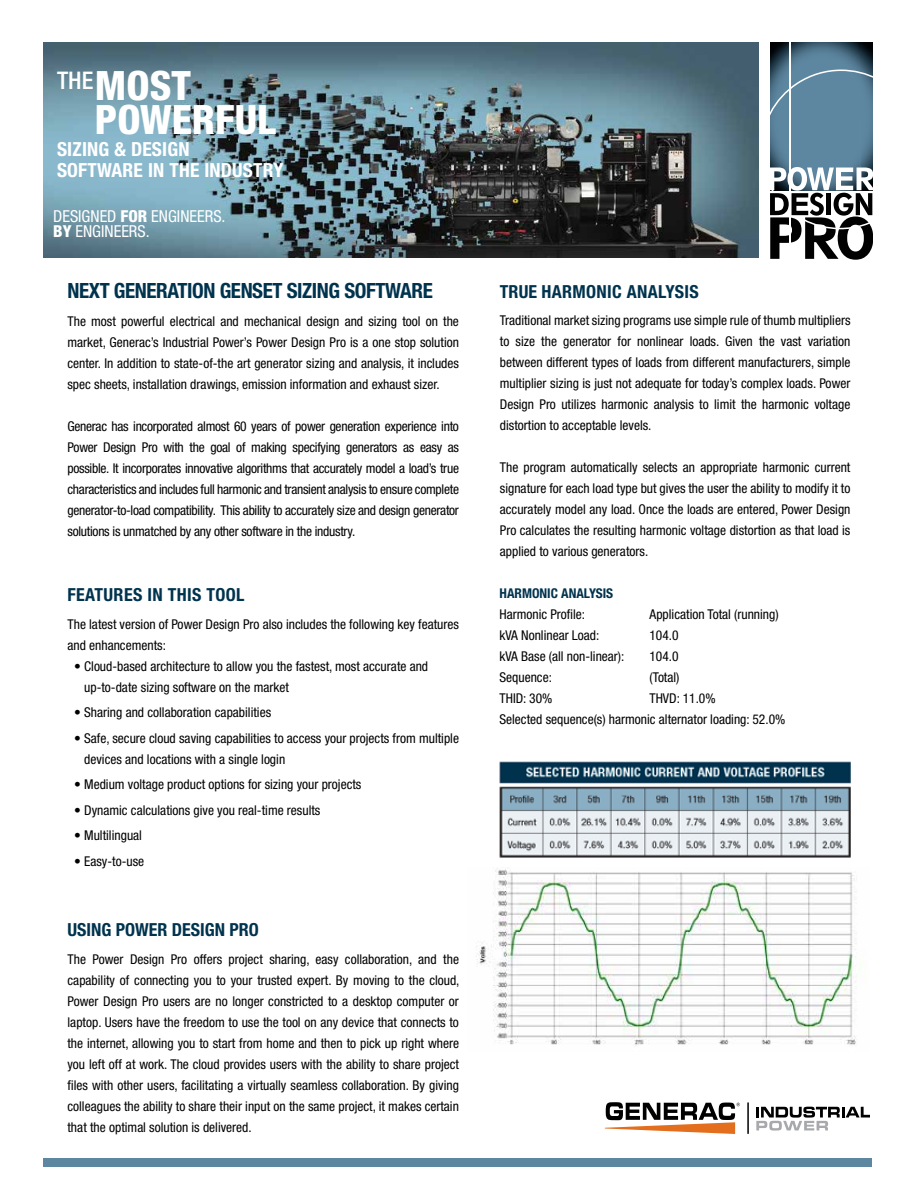
<style>
.page{position:relative;width:918px;height:1188px;background:#fff}
.page>*{position:absolute;margin:0;border:0;box-sizing:border-box;transform-origin:0 0}
.t1{font:800 condensed 40.5px/34px "Helvetica Neue LT Std";color:#fff}
.t2{font:500 condensed 24.3px "Helvetica Neue LT Std";color:#fff}
.t3{font:700 condensed 21px "Helvetica Neue LT Std";letter-spacing:-.02em;color:#00334e}
.t4{font:700 condensed 19.5px/21px "Helvetica Neue LT Std";letter-spacing:.01em;color:#fff}
.t5{font:700 condensed 18px "Helvetica Neue LT Std";letter-spacing:.02em;color:#00334e}
.t6{font:700 condensed 18px "Helvetica Neue LT Std";color:#00334e}
.t7{font:condensed 16.5px/15px "Helvetica Neue LT Std";color:#fff}
.t8{font:condensed 13.5px/21px "Helvetica Neue LT Std";color:#000;text-align:justify}
.t9{font:700 condensed 13.5px "Helvetica Neue LT Std";color:#00334e}
.s1{font-weight:800}
</style>
<div class="page">
<img style="left:770px;top:42px;width:103px;height:28px">
<hr style="left:789px;top:42px;width:1px;height:201px;background:#fff">
<svg style="left:770px;top:70px;width:103px;height:190px"></svg>
<img style="left:476px;top:869px;width:385px;height:176px">
<img style="left:44px;top:42px;width:715px;height:215px">
<div style="left:44px;top:1158px;width:828px;height:8px;background:#5d87a1"></div>
<svg style="left:605px;top:1102px;width:135px;height:32px"></svg>
<hr style="left:747px;top:1102px;width:2px;height:32px;background:#000">
<svg style="left:756px;top:1107px;width:114px;height:24px"></svg>
<img style="left:500px;top:761px;width:350px;height:97px">
<h1 class="t1" style="left:95px;top:68px;width:183px">MOST<br>POWERFUL</h1>
<h2 class="t2" style="left:57px;top:66px;width:38px">THE</h2>
<h3 class="t4" style="left:57px;top:138px;width:228px">SIZING &amp; DESIGN<br>SOFTWARE IN THE INDUSTRY</h3>
<p class="t7" style="left:53px;top:209px;width:174px">DESIGNED <span class="s1">FOR</span> ENGINEERS.<br><span class="s1">BY</span> ENGINEERS.</p>
<h3 class="t3" style="left:68px;top:278px;width:367px">NEXT GENERATION GENSET SIZING SOFTWARE</h3>
<p class="t8" style="left:68px;top:311px;width:393px">The most powerful electrical and mechanical design and sizing tool on the market, Generac’s Industrial Power’s Power Design Pro is a one stop solution center. In addition to state-of-the art generator sizing and analysis, it includes spec sheets, installation drawings, emission information and exhaust sizer.</p>
<p class="t8" style="left:68px;top:416px;width:393px">Generac has incorporated almost 60 years of power generation experience into Power Design Pro with the goal of making specifying generators as easy as possible. It incorporates innovative algorithms that accurately model a load’s true characteristics and includes full harmonic and transient analysis to ensure complete generator-to-load compatibility. This ability to accurately size and design generator solutions is unmatched by any other software in the industry.</p>
<h3 class="t5" style="left:68px;top:584px;width:179px">FEATURES IN THIS TOOL</h3>
<p class="t8" style="left:68px;top:613px;width:393px">The latest version of Power Design Pro also includes the following key features and enhancements:</p>
<p class="t8" style="left:84px;top:655px;width:345px;text-indent:-10px">• Cloud-based architecture to allow you the fastest, most accurate and up-to-date sizing software on the market</p>
<p class="t8" style="left:74px;top:702px;width:198px">• Sharing and collaboration capabilities</p>
<p class="t8" style="left:84px;top:727px;width:376px;text-indent:-10px">• Safe, secure cloud saving capabilities to access your projects from multiple devices and locations with a single login</p>
<p class="t8" style="left:74px;top:774px;width:289px">• Medium voltage product options for sizing your projects</p>
<p class="t8" style="left:74px;top:799px;width:248px">• Dynamic calculations give you real-time results</p>
<p class="t8" style="left:74px;top:825px;width:69px">• Multilingual</p>
<p class="t8" style="left:74px;top:850px;width:71px">• Easy-to-use</p>
<h3 class="t6" style="left:68px;top:919px;width:193px">USING POWER DESIGN PRO</h3>
<p class="t8" style="left:68px;top:948px;width:394px">The Power Design Pro offers project sharing, easy collaboration, and the capability of connecting you to your trusted expert. By moving to the cloud, Power Design Pro users are no longer constricted to a desktop computer or laptop. Users have the freedom to use the tool on any device that connects to the internet, allowing you to start from home and then to pick up right where you left off at work. The cloud provides users with the ability to share project files with other users, facilitating a virtually seamless collaboration. By giving colleagues the ability to share their input on the same project, it makes certain that the optimal solution is delivered.</p>
<h3 class="t5" style="left:500px;top:280px;width:200px">TRUE HARMONIC ANALYSIS</h3>
<p class="t8" style="left:500px;top:310px;width:352px">Traditional market sizing programs use simple rule of thumb multipliers to size the generator for nonlinear loads. Given the vast variation between different types of loads from different manufacturers, simple multiplier sizing is just not adequate for today’s complex loads. Power Design Pro utilizes harmonic analysis to limit the harmonic voltage distortion to acceptable levels.</p>
<p class="t8" style="left:500px;top:457px;width:352px">The program automatically selects an appropriate harmonic current signature for each load type but gives the user the ability to modify it to accurately model any load. Once the loads are entered, Power Design Pro calculates the resulting harmonic voltage distortion as that load is applied to various generators.</p>
<p class="t9" style="left:500px;top:585px;width:115px">HARMONIC ANALYSIS</p>
<p class="t8" style="left:500px;top:603px;width:87px">Harmonic Profile:</p>
<p class="t8" style="left:649px;top:603px;width:131px">Application Total (running)</p>
<p class="t8" style="left:500px;top:624px;width:101px">kVA Nonlinear Load:</p>
<p class="t8" style="left:649px;top:624px;width:31px">104.0</p>
<p class="t8" style="left:500px;top:645px;width:126px">kVA Base (all non-linear):</p>
<p class="t8" style="left:649px;top:645px;width:31px">104.0</p>
<p class="t8" style="left:500px;top:666px;width:54px">Sequence:</p>
<p class="t8" style="left:649px;top:666px;width:31px">(Total)</p>
<p class="t8" style="left:500px;top:687px;width:54px">THID: 30%</p>
<p class="t8" style="left:500px;top:687px;width:287px;text-indent:150px">THVD: 11.0%<br>Selected sequence(s) harmonic alternator loading: 52.0%</p>
</div>
